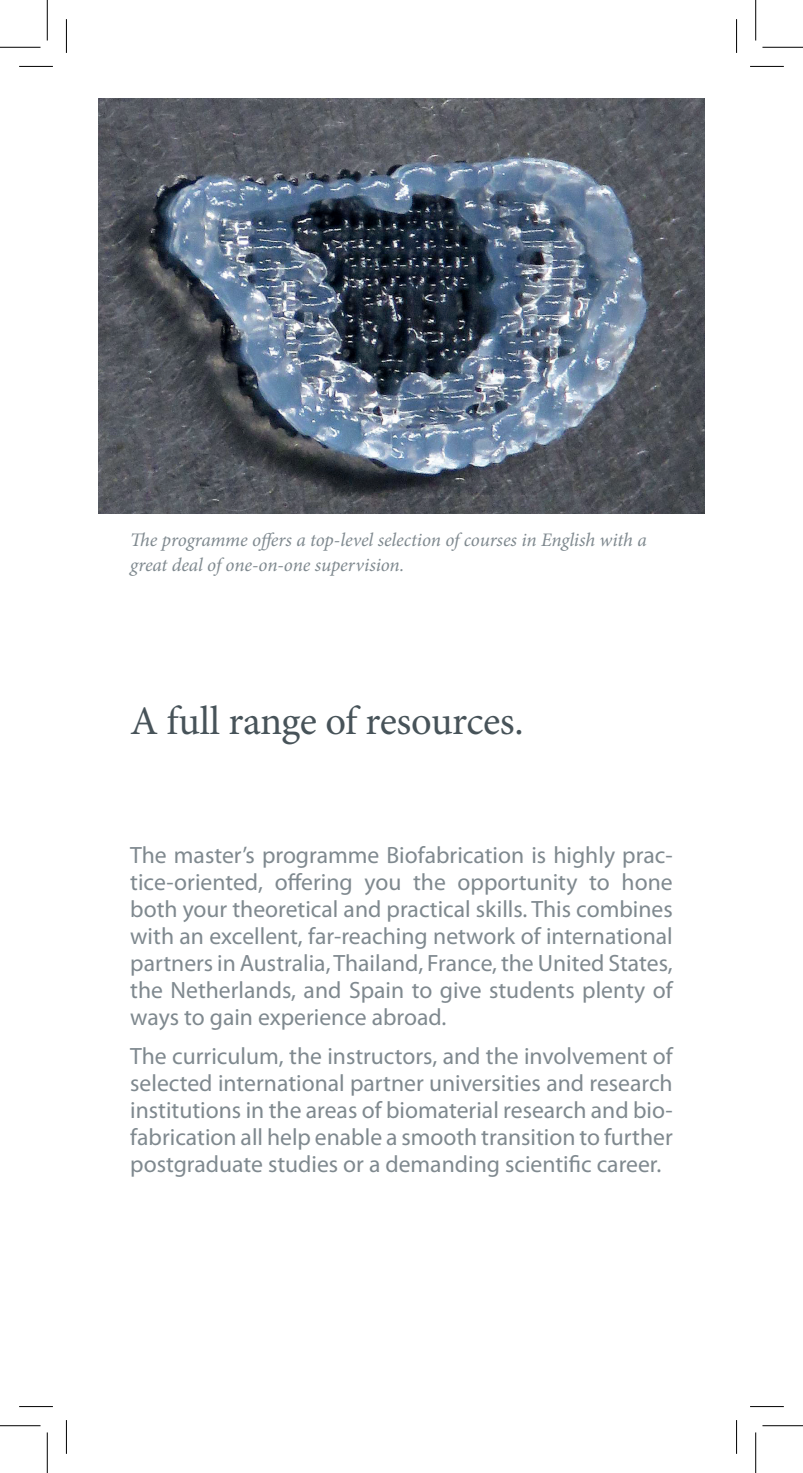
<style>
.page{position:relative;width:803px;height:1473px;background:#fff}
.page>*{position:absolute;margin:0;border:0;box-sizing:border-box;transform-origin:0 0}
.t1{font:40.5px "Minion Pro";letter-spacing:-.01em;color:#475359}
.t2{font:23.62px/27px "Myriad Pro";color:#7f898f;text-align:justify}
.t3{font:italic 19.12px/24.8px "Minion Pro";letter-spacing:-.01em;color:#7f898f}
</style>
<div class="page">
<img style="left:98px;top:98px;width:606px;height:415px">
<hr style="left:19px;top:66px;width:34px;height:1px;background:#000">
<hr style="left:750px;top:66px;width:33px;height:1px;background:#000">
<hr style="left:19px;top:1405px;width:34px;height:1px;background:#000">
<hr style="left:750px;top:1405px;width:33px;height:1px;background:#000">
<hr style="left:66px;top:19px;width:1px;height:34px;background:#000">
<hr style="left:66px;top:1419px;width:1px;height:34px;background:#000">
<hr style="left:736px;top:19px;width:1px;height:34px;background:#000">
<hr style="left:736px;top:1419px;width:1px;height:34px;background:#000">
<hr style="left:0;top:47px;width:40px;height:1px;background:#000">
<hr style="left:762px;top:47px;width:40px;height:1px;background:#000">
<hr style="left:0;top:1425px;width:40px;height:1px;background:#000">
<hr style="left:762px;top:1425px;width:40px;height:1px;background:#000">
<hr style="left:47px;top:0;width:1px;height:40px;background:#000">
<hr style="left:47px;top:1432px;width:1px;height:40px;background:#000">
<hr style="left:755px;top:0;width:1px;height:40px;background:#000">
<hr style="left:755px;top:1432px;width:1px;height:40px;background:#000">
<p class="t3" style="left:130px;top:527px;width:518px">The programme offers a top-level selection of courses in English with a great deal of one-on-one supervision.</p>
<h1 class="t1" style="left:130px;top:694px;width:395px">A full range of resources.</h1>
<p class="t2" style="left:130px;top:840px;width:544px">The master’s programme Biofabrication is highly prac&shy;tice-oriented, offering you the opportunity to hone both your theoretical and practical skills. This combines with an excellent, far-reaching network of international partners in Australia, Thailand, France, the United States, the Netherlands, and Spain to give students plenty of ways to gain experience abroad.</p>
<p class="t2" style="left:130px;top:1042px;width:544px">The curriculum, the instructors, and the involvement of selected international partner universities and research institutions in the areas of biomaterial research and bio&shy;fabrication all help enable a smooth transition to further postgraduate studies or a demanding scientific career.</p>
</div>
